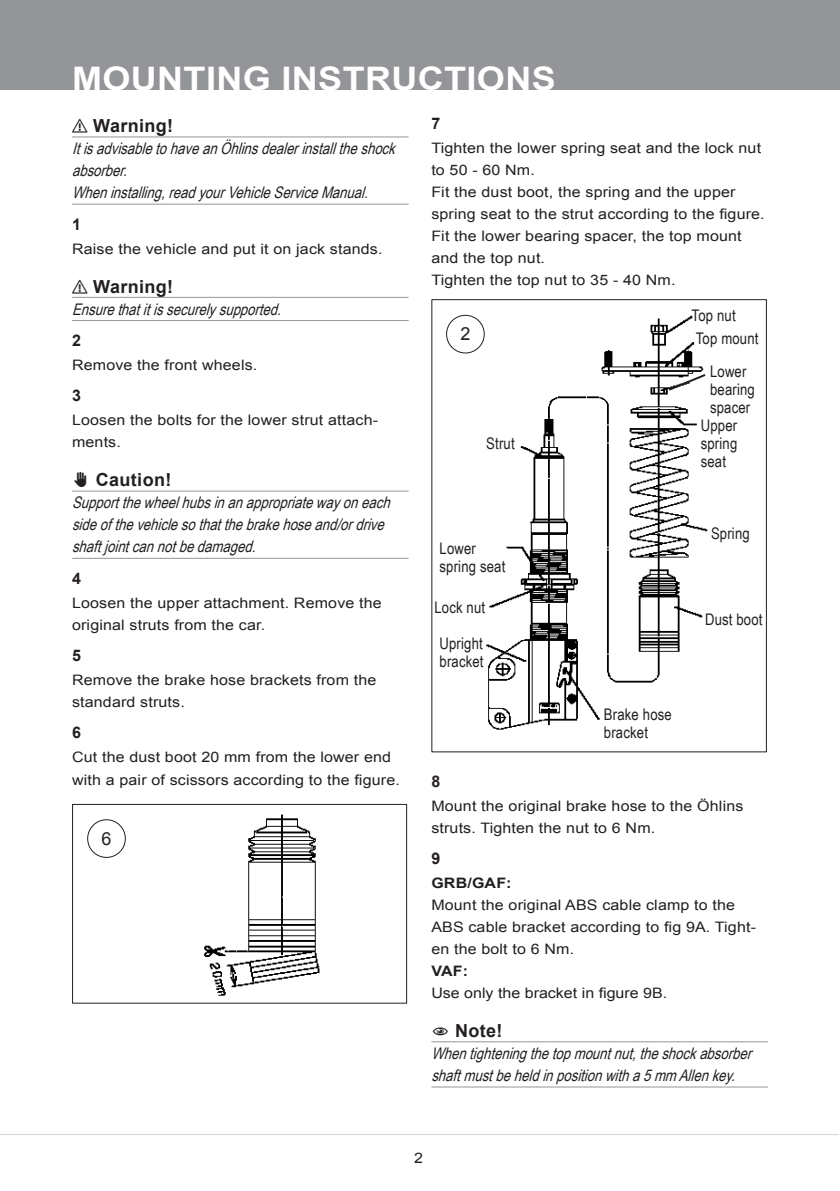
<style>
.page{position:relative;width:840px;height:1191px;background:#fff}
.page>*{position:absolute;margin:0;border:0;box-sizing:border-box;transform-origin:0 0}
._3_Header_Page_heade{font:700 32.4px "Arial";letter-spacing:.01em;color:#fff;scale:1.11 1}
.t1{font:700 18px "Arial";color:#231f20}
._10_Figure_no{font:18px "Arial";color:#231f20}
._6_Body_Type_Italic{font:italic 16px/22px "Arial Narrow";color:#231f20}
._15_Figure_Text{font:16px/18px "Arial Narrow";letter-spacing:.01em;color:#231f20}
._7_Body_type_Step_No{font:700 16px "Arial";color:#231f20}
._13_Body_type{font:14.4px/22px "Arial";letter-spacing:.01em;color:#231f20;scale:1.11 1}
._6_Body_type{font:14.4px "Arial";color:#231f20;scale:1.11 1}
._13_Body_type-2{font:700 14.4px "Arial";letter-spacing:.01em;color:#231f20;scale:1.11 1}
</style>
<div class="page">
<div style="left:0;top:0;width:839px;height:90px;background:#939598"></div>
<hr style="left:0;top:1134px;width:838px;height:1px;background:#d1d2d4">
<hr style="left:72px;top:137px;width:336px;height:1px;background:#939598">
<hr style="left:72px;top:204px;width:336px;height:1px;background:#939598">
<hr style="left:72px;top:297px;width:336px;height:1px;background:#939598">
<hr style="left:72px;top:320px;width:336px;height:1px;background:#939598">
<hr style="left:72px;top:491px;width:336px;height:1px;background:#939598">
<hr style="left:72px;top:558px;width:336px;height:1px;background:#939598">
<img style="left:434px;top:306px;width:333px;height:447px">
<img style="left:204px;top:814px;width:116px;height:182px">
<div style="left:446px;top:315px;width:38px;height:38px;background:#fff;border-radius:50%"></div>
<div style="left:446px;top:315px;width:38px;height:38px;border:1px solid #231f20;border-radius:50%"></div>
<div style="left:87px;top:819px;width:39px;height:39px;border:1px solid #231f20;border-radius:50%"></div>
<svg style="left:666px;top:372px;width:41px;height:20px"></svg>
<div style="left:72px;top:804px;width:335px;height:199px;border:1px solid #231f20"></div>
<hr style="left:431px;top:1041px;width:336px;height:1px;background:#939598">
<hr style="left:431px;top:1086px;width:336px;height:1px;background:#939598">
<p class="_3_Header_Page_heade" style="left:72px;top:57px;width:437px">MOUNTING INSTRUCTIONS</p>
<p class="t1" style="left:72px;top:114px;width:47px">⚠ WARNING!</p>
<p class="_6_Body_Type_Italic" style="left:72px;top:137px;width:330px">ItisadvisabletohaveanÖhlinsdealerinstalltheshock absorber.</p>
<p class="_6_Body_Type_Italic" style="left:72px;top:181px;width:303px">Wheninstalling,readyourVehicleServiceManual.</p>
<p class="_7_Body_type_Step_No" style="left:72px;top:213px;width:10px">1</p>
<p class="_13_Body_type" style="left:72px;top:238px;width:281px">Raise the vehicle and put it on jack stands.</p>
<p class="t1" style="left:72px;top:274px;width:47px">⚠ WARNING!</p>
<p class="_6_Body_Type_Italic" style="left:72px;top:297px;width:216px">Ensurethatitissecurelysupported.</p>
<p class="_7_Body_type_Step_No" style="left:72px;top:330px;width:10px">2</p>
<p class="_13_Body_type" style="left:72px;top:354px;width:168px">Remove the front wheels.</p>
<p class="_7_Body_type_Step_No" style="left:72px;top:385px;width:10px">3</p>
<p class="_13_Body_type" style="left:72px;top:409px;width:277px">Loosen the bolts for the lower strut attach&shy;ments.</p>
<p class="t1" style="left:72px;top:468px;width:28px">✋✋CAUTION!</p>
<p class="_6_Body_Type_Italic" style="left:72px;top:491px;width:325px">Supportthewheelhubsinanappropriatewayoneach sideofthevehiclesothatthebrakehoseand/ordrive shaftjointcannotbedamaged.</p>
<p class="_7_Body_type_Step_No" style="left:72px;top:567px;width:10px">4</p>
<p class="_13_Body_type" style="left:72px;top:592px;width:280px">Loosen the upper attachment. Remove the original struts from the car.</p>
<p class="_7_Body_type_Step_No" style="left:72px;top:645px;width:10px">5</p>
<p class="_13_Body_type" style="left:72px;top:669px;width:275px">Remove the brake hose brackets from the standard struts.</p>
<p class="_7_Body_type_Step_No" style="left:72px;top:722px;width:10px">6</p>
<p class="_13_Body_type" style="left:72px;top:746px;width:297px">Cut the dust boot 20 mm from the lower end with a pair of scissors according to the figure.</p>
<p class="_7_Body_type_Step_No" style="left:431px;top:112px;width:10px">7</p>
<p class="_13_Body_type" style="left:431px;top:137px;width:298px">Tighten the lower spring seat and the lock nut to 50 - 60 Nm.</p>
<p class="_13_Body_type" style="left:431px;top:181px;width:302px">Fit the dust boot, the spring and the upper spring seat to the strut according to the figure.<br>Fit the lower bearing spacer, the top mount and the top nut.</p>
<p class="_13_Body_type" style="left:431px;top:269px;width:221px">Tighten the top nut to 35 - 40 Nm.</p>
<p class="_15_Figure_Text" style="left:691px;top:305px;width:46px">Top nut</p>
<p class="_15_Figure_Text" style="left:695px;top:329px;width:64px">Top mount</p>
<p class="_15_Figure_Text" style="left:709px;top:362px;width:46px">Lower bearing spacer</p>
<p class="_15_Figure_Text" style="left:700px;top:415px;width:38px;text-align:justify">Upper spring seat</p>
<p class="_10_Figure_no" style="left:460px;top:322px;width:12px">2</p>
<p class="_15_Figure_Text" style="left:486px;top:434px;width:30px">Strut</p>
<p class="_15_Figure_Text" style="left:710px;top:524px;width:40px">Spring</p>
<p class="_15_Figure_Text" style="left:439px;top:538px;width:67px">Lower spring seat</p>
<p class="_15_Figure_Text" style="left:434px;top:597px;width:52px">Lock nut</p>
<p class="_15_Figure_Text" style="left:704px;top:609px;width:59px">Dust boot</p>
<p class="_15_Figure_Text" style="left:439px;top:633px;width:45px">Upright bracket</p>
<p class="_15_Figure_Text" style="left:603px;top:705px;width:69px">Brake hose bracket</p>
<p class="_7_Body_type_Step_No" style="left:431px;top:770px;width:10px">8</p>
<p class="_13_Body_type" style="left:431px;top:794px;width:282px">Mount the original brake hose to the Öhlins struts. Tighten the nut to 6 Nm.</p>
<p class="_7_Body_type_Step_No" style="left:431px;top:847px;width:10px">9</p>
<p class="_13_Body_type-2" style="left:431px;top:873px;width:74px">GRB/GAF:</p>
<p class="_13_Body_type" style="left:431px;top:894px;width:294px">Mount the original ABS cable clamp to the<br>ABS cable bracket according to fig 9A. Tight&shy;en the bolt to 6 Nm.</p>
<p class="_13_Body_type-2" style="left:431px;top:961px;width:34px">VAF:</p>
<p class="_6_Body_type" style="left:431px;top:983px;width:214px">Use only the bracket in figure 9B.</p>
<p class="t1" style="left:468px;top:1018px;width:36px">NOT E!</p>
<p class="_6_Body_Type_Italic" style="left:431px;top:1041px;width:327px">Whentighteningthetopmountnut,theshockabsorber shaftmustbeheldinpositionwitha5mmAllenkey.</p>
<p class="_10_Figure_no" style="left:101px;top:826px;width:12px">6</p>
<p class="_6_Body_type" style="left:414px;top:1148px;width:10px">2</p>
</div>
